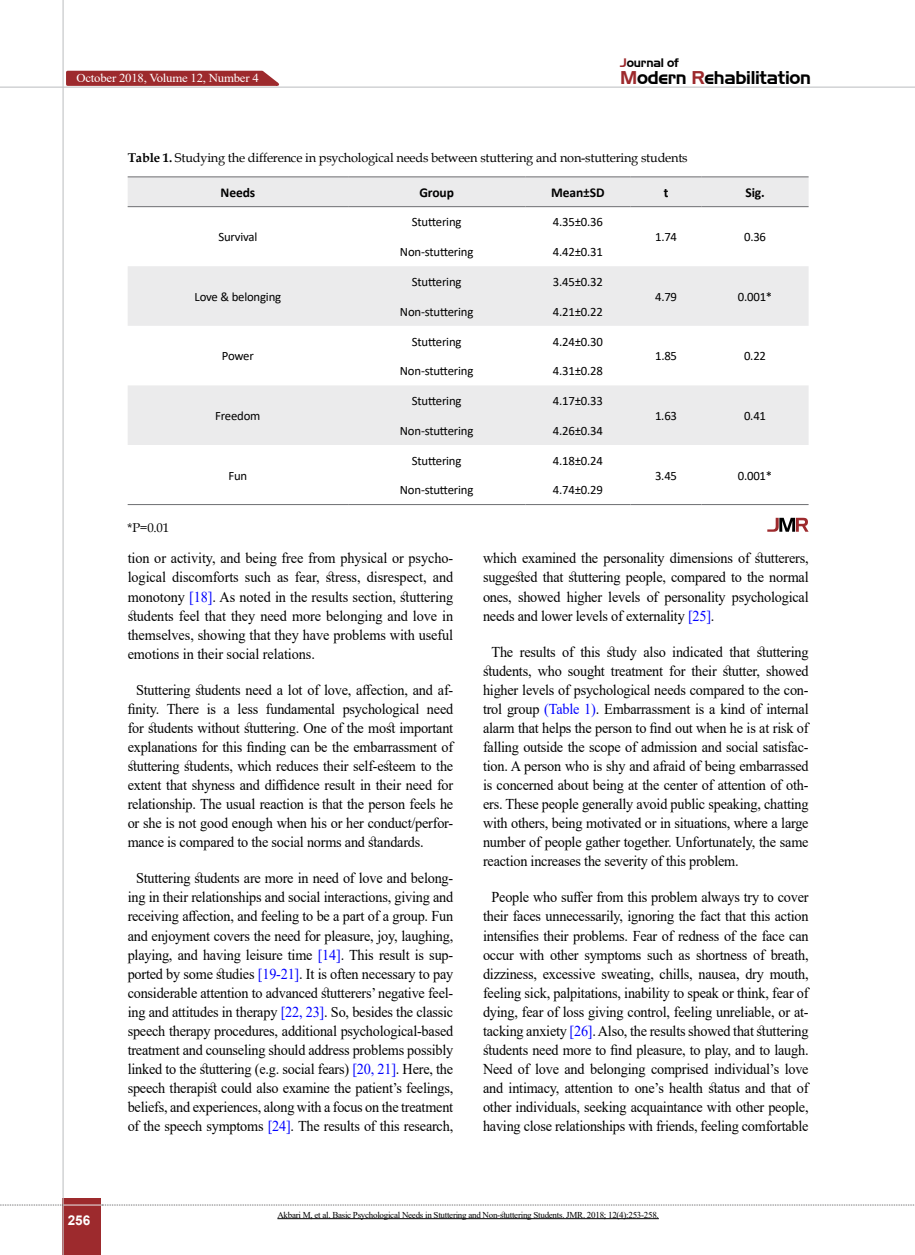
<style>
.page{position:relative;width:915px;height:1255px;background:#fff}
.page>*{position:absolute;margin:0;border:0;box-sizing:border-box;transform-origin:0 0}
.t1{font:18px "Aero Regular SWFTE";letter-spacing:-.015em;color:#000}
.t2{font:15px/19px "Times New Roman";letter-spacing:-.015em;color:#000;text-align:justify;scale:.95 1}
.t3{font:700 13.5px "Calibri";letter-spacing:-.01em;color:#000}
.t4{font:700 13.5px "Arial";color:#fff}
.t5{font:12.75px "Calibri";letter-spacing:-.015em;color:#000}
.t6{font:12.75px "Book Antiqua";letter-spacing:-.015em;color:#000}
.t7{font:12.15px "Times New Roman";letter-spacing:-.015em;color:#fff;scale:1.05 1}
.t8{font:12px "Aero Regular SWFTE";letter-spacing:-.015em;color:#000}
.t9{font:9px "Times New Roman";letter-spacing:-.03em;color:#000}
.s1{color:#9d2a2d}
.s2{font-weight:700}
.s3{color:#00f}
</style>
<div class="page">
<div style="left:63px;top:1198px;width:38px;height:56px;background:#9d2a2d"></div>
<hr style="left:62px;top:0;width:2px;height:1254px;background:#c2c4c6">
<hr style="left:0;top:87px;width:914px;height:1px;background:#c2c4c6">
<hr style="left:63px;top:1204px;width:38px;height:1px;background:#ebebec">
<svg style="left:0;top:1204px;width:63px;height:1px"></svg>
<svg style="left:102px;top:1204px;width:813px;height:1px"></svg>
<svg style="left:128px;top:177px;width:680px;height:268px;fill:#ebebec"></svg>
<hr style="left:128px;top:176px;width:220px;height:1px;background:#6d6e71">
<hr style="left:348px;top:176px;width:177px;height:1px;background:#6d6e71">
<hr style="left:525px;top:176px;width:105px;height:1px;background:#6d6e71">
<hr style="left:630px;top:176px;width:71px;height:1px;background:#6d6e71">
<hr style="left:701px;top:176px;width:107px;height:1px;background:#6d6e71">
<hr style="left:128px;top:206px;width:220px;height:1px;background:#6d6e71">
<hr style="left:348px;top:206px;width:177px;height:1px;background:#6d6e71">
<hr style="left:525px;top:206px;width:105px;height:1px;background:#6d6e71">
<hr style="left:630px;top:206px;width:71px;height:1px;background:#6d6e71">
<hr style="left:701px;top:206px;width:107px;height:1px;background:#6d6e71">
<hr style="left:128px;top:504px;width:220px;height:1px;background:#6d6e71">
<hr style="left:630px;top:504px;width:71px;height:1px;background:#6d6e71">
<hr style="left:701px;top:504px;width:107px;height:1px;background:#6d6e71">
<hr style="left:348px;top:504px;width:177px;height:1px;background:#6d6e71">
<hr style="left:525px;top:504px;width:105px;height:1px;background:#6d6e71">
<svg style="left:767px;top:518px;width:41px;height:13px"></svg>
<hr style="left:277px;top:1218px;width:381px;height:1px;background:#000">
<svg style="left:64px;top:70px;width:222px;height:17px;background:#ac4d4f"></svg>
<p class="t7" style="left:76px;top:69px;width:175px">October 2018, Volume 12, Number 4</p>
<p class="t8" style="left:620px;top:55px;width:60px"><span class="s1">J</span>ournal of</p>
<p class="t1" style="left:620px;top:67px;width:192px"><span class="s1">M</span>odern <span class="s1">R</span>ehabilitation</p>
<p class="t6" style="left:128px;top:149px;width:561px"><span class="s2">Table 1.</span> Studying the difference in psychological needs between stuttering and non-stuttering students</p>
<p class="t3" style="left:220px;top:183px;width:36px">Needs</p>
<p class="t3" style="left:419px;top:183px;width:36px">Group</p>
<p class="t3" style="left:551px;top:183px;width:55px">Mean±SD</p>
<p class="t3" style="left:663px;top:183px;width:6px">t</p>
<p class="t3" style="left:745px;top:183px;width:21px">Sig.</p>
<p class="t5" style="left:218px;top:228px;width:41px">Survival</p>
<p class="t5" style="left:411px;top:213px;width:51px">Stuttering</p>
<p class="t5" style="left:552px;top:213px;width:52px">4.35±0.36</p>
<p class="t5" style="left:654px;top:228px;width:24px">1.74</p>
<p class="t5" style="left:743px;top:228px;width:24px">0.36</p>
<p class="t5" style="left:400px;top:243px;width:75px">Non-stuttering</p>
<p class="t5" style="left:552px;top:243px;width:52px">4.42±0.31</p>
<p class="t6" style="left:128px;top:518px;width:43px">*P=0.01</p>
<p class="t5" style="left:194px;top:288px;width:88px">Love &amp; belonging</p>
<p class="t5" style="left:222px;top:347px;width:34px">Power</p>
<p class="t5" style="left:215px;top:407px;width:47px">Freedom</p>
<p class="t5" style="left:228px;top:466px;width:20px">Fun</p>
<p class="t5" style="left:411px;top:273px;width:51px">Stuttering</p>
<p class="t5" style="left:552px;top:273px;width:52px">3.45±0.32</p>
<p class="t5" style="left:400px;top:302px;width:75px">Non-stuttering</p>
<p class="t5" style="left:552px;top:302px;width:52px">4.21±0.22</p>
<p class="t5" style="left:411px;top:332px;width:51px">Stuttering</p>
<p class="t5" style="left:552px;top:332px;width:52px">4.24±0.30</p>
<p class="t5" style="left:400px;top:362px;width:75px">Non-stuttering</p>
<p class="t5" style="left:552px;top:362px;width:52px">4.31±0.28</p>
<p class="t5" style="left:411px;top:392px;width:51px">Stuttering</p>
<p class="t5" style="left:552px;top:392px;width:52px">4.17±0.33</p>
<p class="t5" style="left:400px;top:422px;width:75px">Non-stuttering</p>
<p class="t5" style="left:552px;top:422px;width:52px">4.26±0.34</p>
<p class="t5" style="left:411px;top:451px;width:51px">Stuttering</p>
<p class="t5" style="left:552px;top:451px;width:52px">4.18±0.24</p>
<p class="t5" style="left:400px;top:481px;width:75px">Non-stuttering</p>
<p class="t5" style="left:552px;top:481px;width:52px">4.74±0.29</p>
<p class="t5" style="left:654px;top:288px;width:24px">4.79</p>
<p class="t5" style="left:737px;top:288px;width:36px">0.001*</p>
<p class="t5" style="left:654px;top:347px;width:24px">1.85</p>
<p class="t5" style="left:743px;top:347px;width:24px">0.22</p>
<p class="t5" style="left:654px;top:407px;width:24px">1.63</p>
<p class="t5" style="left:743px;top:407px;width:24px">0.41</p>
<p class="t5" style="left:654px;top:466px;width:24px">3.45</p>
<p class="t5" style="left:737px;top:466px;width:36px">0.001*</p>
<p class="t4" style="left:68px;top:1210px;width:24px">256</p>
<p class="t2" style="left:128px;top:548px;width:344px">tion or activity, and being free from physical or psycho&shy;logical discomforts such as fear, stress, disrespect, and monotony <span class="s3">[18]</span>. As noted in the results section, stuttering students feel that they need more belonging and love in themselves, showing that they have problems with useful emotions in their social relations.</p>
<p class="t2" style="left:128px;top:679px;width:344px;text-indent:9px">Stuttering students need a lot of love, affection, and af&shy;finity. There is a less fundamental psychological need for students without stuttering. One of the most important explanations for this finding can be the embarrassment of stuttering students, which reduces their self-esteem to the extent that shyness and diffidence result in their need for relationship. The usual reaction is that the person feels he or she is not good enough when his or her conduct/perfor&shy;mance is compared to the social norms and standards.</p>
<p class="t2" style="left:128px;top:868px;width:344px;text-align:center">Stuttering students are more in need of love and belong&shy;ing in their relationships and social interactions, giving and receiving affection, and feeling to be a part of a group. Fun and enjoyment covers the need for pleasure, joy, laughing, playing, and having leisure time <span class="s3">[14]</span>. This result is sup&shy;ported by some studies <span class="s3">[19-21]</span>. It is often necessary to pay considerable attention to advanced stutterers’ negative feel&shy;ing and attitudes in therapy <span class="s3">[22, 23]</span>. So, besides the classic speech therapy procedures, additional psychological-based treatment and counseling should address problems possibly linked to the stuttering (e.g. social fears) <span class="s3">[20, 21]</span>. Here, the speech therapist could also examine the patient’s feelings, beliefs, and experiences, along with a focus on the treatment of the speech symptoms <span class="s3">[24]</span>. The results of this research,</p>
<p class="t2" style="left:483px;top:548px;width:344px">which examined the personality dimensions of stutterers, suggested that stuttering people, compared to the normal ones, showed higher levels of personality psychological needs and lower levels of externality <span class="s3">[25]</span>.</p>
<p class="t2" style="left:483px;top:641px;width:344px;text-indent:9px">The results of this study also indicated that stuttering students, who sought treatment for their stutter, showed higher levels of psychological needs compared to the con&shy;trol group <span class="s3">(Table 1)</span>. Embarrassment is a kind of internal alarm that helps the person to find out when he is at risk of falling outside the scope of admission and social satisfac&shy;tion. A person who is shy and afraid of being embarrassed is concerned about being at the center of attention of oth&shy;ers. These people generally avoid public speaking, chatting with others, being motivated or in situations, where a large number of people gather together. Unfortunately, the same reaction increases the severity of this problem.</p>
<p class="t2" style="left:483px;top:887px;width:344px;text-align:center">People who suffer from this problem always try to cover their faces unnecessarily, ignoring the fact that this action intensifies their problems. Fear of redness of the face can occur with other symptoms such as shortness of breath, dizziness, excessive sweating, chills, nausea, dry mouth, feeling sick, palpitations, inability to speak or think, fear of dying, fear of loss giving control, feeling unreliable, or at&shy;tacking anxiety <span class="s3">[26]</span>. Also, the results showed that stuttering students need more to find pleasure, to play, and to laugh.<br>Need of love and belonging comprised individual’s love and intimacy, attention to one’s health status and that of other individuals, seeking acquaintance with other people, having close relationships with friends, feeling comfortable</p>
<p class="t9" style="left:277px;top:1208px;width:383px">Akbari M, et al. Basic Psychological Needs in Stuttering and Non-stuttering Students. JMR. 2018; 12(4):253-258.</p>
</div>
